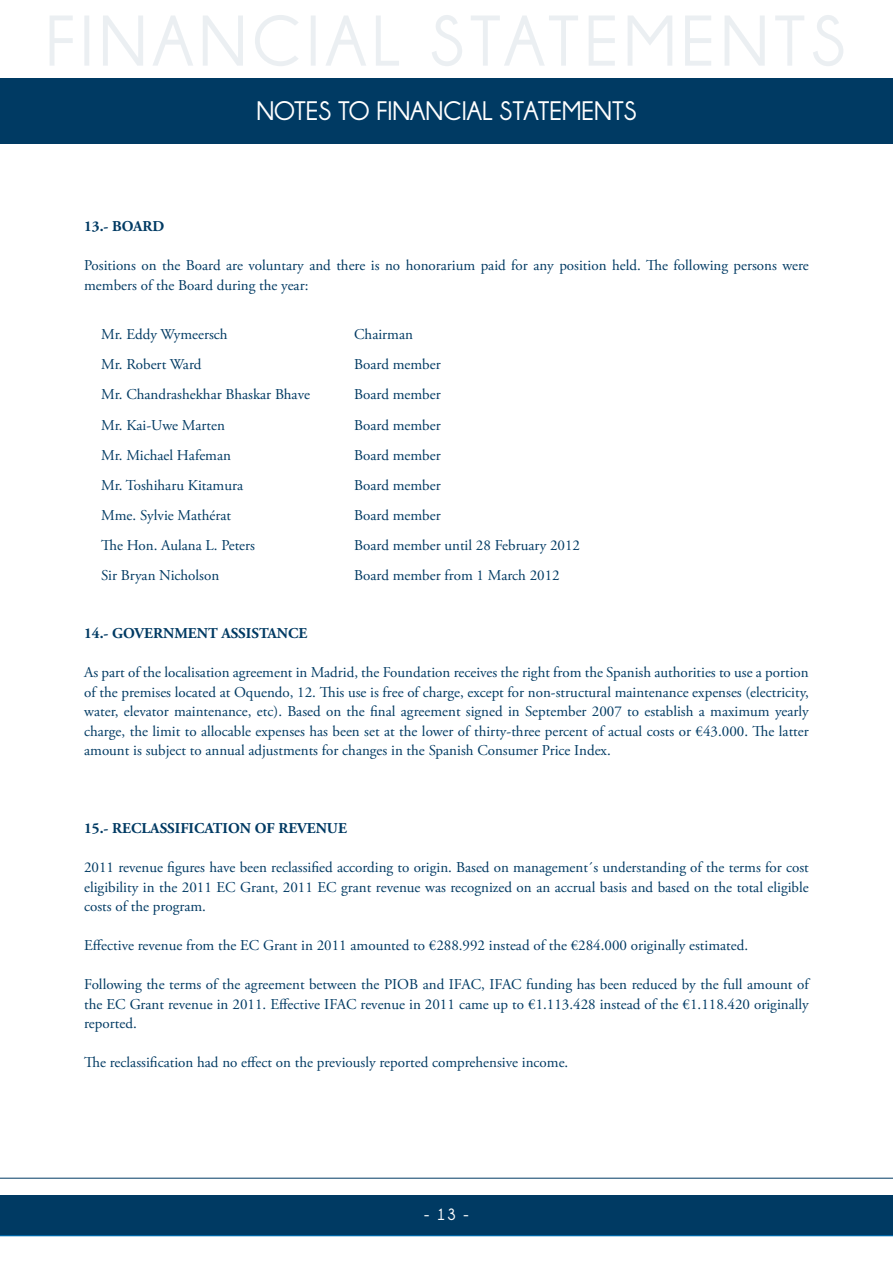
<style>
.page{position:relative;width:893px;height:1263px;background:#fff}
.page>*{position:absolute;margin:0;border:0;box-sizing:border-box;transform-origin:0 0}
.t1{font:700 27px "Champagne&Limousines";color:#fff}
.t2{font:700 16.5px "Champagne&Limousines";color:#fff}
.t3{font:15px/19.5px "Adobe Garamond Pro";color:#003a63;text-align:justify}
.t4{font:700 15px "Adobe Garamond Pro";color:#003a63}
</style>
<div class="page">
<div style="left:0;top:1196px;width:893px;height:40px;background:#003a63"></div>
<div style="left:0;top:78px;width:893px;height:66px;background:#003a63"></div>
<hr style="left:0;top:1235px;width:893px;height:1px;background:#0079c1">
<hr style="left:0;top:1178px;width:893px;height:1px;background:#003a63">
<svg style="left:50px;top:15px;width:793px;height:51px"></svg>
<h1 class="t1" style="left:256px;top:96px;width:382px">NOTES TO FINANCIAL STATEMENTS</h1>
<p class="t4" style="left:84px;top:218px;width:82px">13.- BOARD</p>
<p class="t3" style="left:84px;top:256px;width:726px">Positions on the Board are voluntary and there is no honorarium paid for any position held. The following persons were members of the Board during the year:</p>
<p class="t3" style="left:101px;top:325px;width:128px">Mr. Eddy Wymeersch</p>
<p class="t3" style="left:354px;top:325px;width:60px">Chairman</p>
<p class="t3" style="left:101px;top:355px;width:102px">Mr. Robert Ward</p>
<p class="t3" style="left:354px;top:355px;width:88px">Board member</p>
<p class="t3" style="left:101px;top:385px;width:210px">Mr. Chandrashekhar Bhaskar Bhave</p>
<p class="t3" style="left:354px;top:385px;width:88px">Board member</p>
<p class="t3" style="left:101px;top:415px;width:125px">Mr. Kai-Uwe Marten</p>
<p class="t3" style="left:354px;top:415px;width:88px">Board member</p>
<p class="t3" style="left:101px;top:445px;width:131px">Mr. Michael Hafeman</p>
<p class="t3" style="left:354px;top:445px;width:88px">Board member</p>
<p class="t3" style="left:101px;top:475px;width:143px">Mr. Toshiharu Kitamura</p>
<p class="t3" style="left:354px;top:475px;width:88px">Board member</p>
<p class="t3" style="left:101px;top:505px;width:131px">Mme. Sylvie Mathérat</p>
<p class="t3" style="left:354px;top:505px;width:88px">Board member</p>
<p class="t3" style="left:101px;top:535px;width:155px">The Hon. Aulana L. Peters</p>
<p class="t3" style="left:354px;top:535px;width:227px">Board member until 28 February 2012</p>
<p class="t3" style="left:101px;top:565px;width:120px">Sir Bryan Nicholson</p>
<p class="t3" style="left:354px;top:565px;width:207px">Board member from 1 March 2012</p>
<p class="t4" style="left:84px;top:624px;width:225px">14.- GOVERNMENT ASSISTANCE</p>
<p class="t3" style="left:84px;top:663px;width:726px">As part of the localisation agreement in Madrid, the Foundation receives the right from the Spanish authorities to use a portion of the premises located at Oquendo, 12. This use is free of charge, except for non-structural maintenance expenses (electricity, water, elevator maintenance, etc). Based on the final agreement signed in September 2007 to establish a maximum yearly charge, the limit to allocable expenses has been set at the lower of thirty-three percent of actual costs or €43.000. The latter amount is subject to annual adjustments for changes in the Spanish Consumer Price Index.</p>
<p class="t4" style="left:84px;top:819px;width:264px">15.- RECLASSIFICATION OF REVENUE</p>
<p class="t3" style="left:84px;top:858px;width:726px">2011 revenue figures have been reclassified according to origin. Based on management´s understanding of the terms for cost eligibility in the 2011 EC Grant, 2011 EC grant revenue was recognized on an accrual basis and based on the total eligible costs of the program.</p>
<p class="t3" style="left:84px;top:936px;width:665px">Effective revenue from the EC Grant in 2011 amounted to €288.992 instead of the €284.000 originally estimated.</p>
<p class="t3" style="left:84px;top:975px;width:726px">Following the terms of the agreement between the PIOB and IFAC, IFAC funding has been reduced by the full amount of the EC Grant revenue in 2011. Effective IFAC revenue in 2011 came up to €1.113.428 instead of the €1.118.420 originally reported.</p>
<p class="t3" style="left:84px;top:1053px;width:486px">The reclassification had no effect on the previously reported comprehensive income.</p>
<p class="t2" style="left:424px;top:1205px;width:46px">- 13 -</p>
</div>
